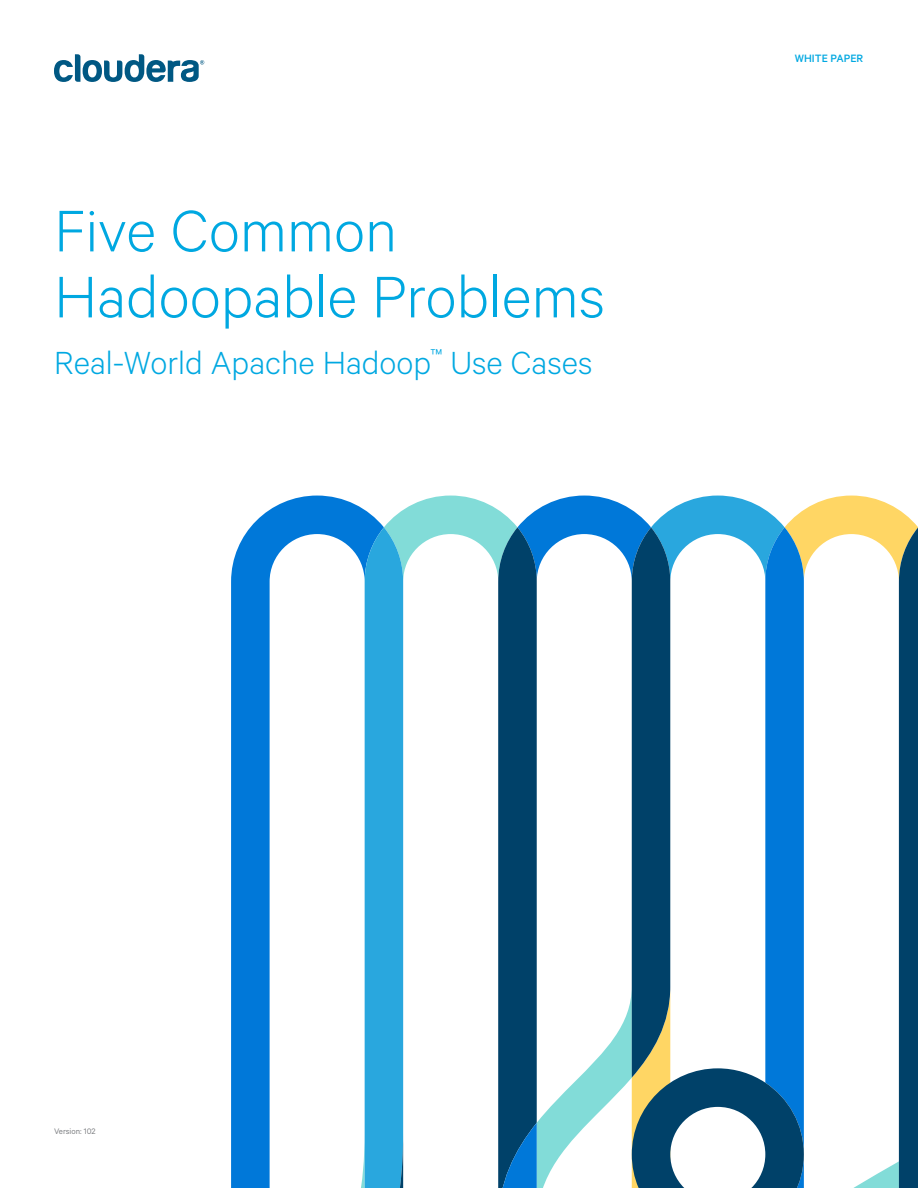
<style>
.page{position:relative;width:918px;height:1188px;background:#fff}
.page>*{position:absolute;margin:0;border:0;box-sizing:border-box;transform-origin:0 0}
._01_Cover_Title{font:300 66px/66px "Calibre";color:#00a8e1}
._01_Cover_Subtitle{font:300 36px "Calibre";color:#00a8e1}
._01_Designator_Calib{font:500 12px "Calibre";color:#00a8e1}
._05_Caption_Calibre{font:9px "Calibre";color:#808285}
</style>
<div class="page">
<svg style="left:54px;top:54px;width:150px;height:28px"></svg>
<svg style="left:231px;top:509px;width:39px;height:679px;background:#0a7dda"></svg>
<svg style="left:270px;top:496px;width:648px;height:692px"></svg>
<p class="_01_Cover_Title" style="left:54px;top:195px;width:552px">Five Common<br>Hadoopable Problems</p>
<p class="_01_Cover_Subtitle" style="left:54px;top:342px;width:540px">Real-World Apache Hadoop<sup>™</sup> Use Cases</p>
<p class="_01_Designator_Calib" style="left:795px;top:51px;width:70px">WHITE PAPER</p>
<p class="_05_Caption_Calibre" style="left:54px;top:1126px;width:43px">Version: 102</p>
</div>
